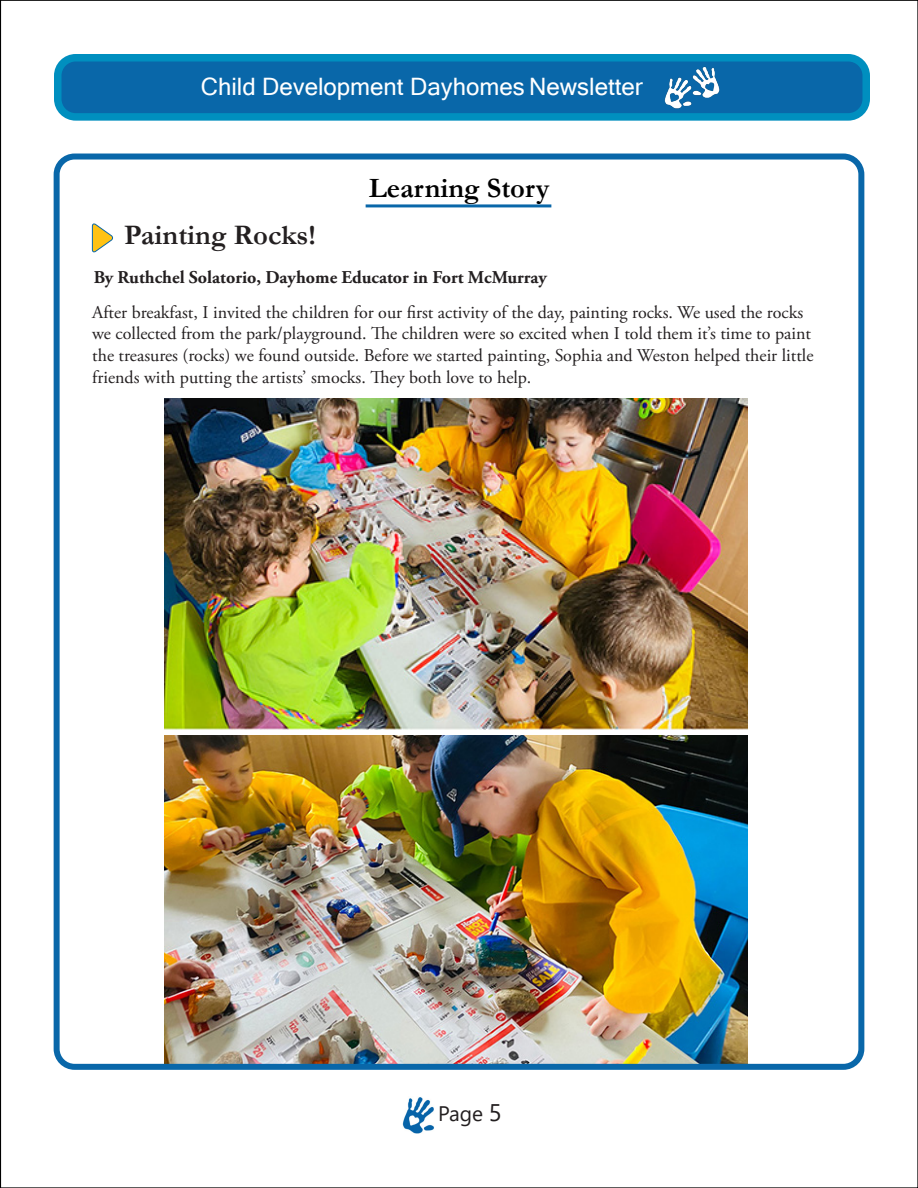
<style>
.page{position:relative;width:918px;height:1188px;background:#fff}
.page>*{position:absolute;margin:0;border:0;box-sizing:border-box;transform-origin:0 0}
.t1{font:700 28.5px "Garamond";color:#231f20}
.t2{font:700 28.2px "Garamond";color:#000}
.t3{font:24px "Microsoft Sans Serif";color:#fff}
.t4{font:21px "Segoe UI";color:#231f20}
.t5{font:18px/21.6px "Adobe Garamond Pro";color:#231f20}
.t6{font:700 18px "Adobe Garamond Pro";color:#231f20}
.s1{font-size:24px}
</style>
<div class="page">
<img style="left:0;top:0;width:918px;height:1188px">
<p class="t3" style="left:201px;top:71px;width:443px">Child Development Dayhomes Newsletter</p>
<p class="t1" style="left:124px;top:216px;width:193px">Painting Rocks!</p>
<p class="t2" style="left:369px;top:169px;width:182px">Learning Story</p>
<p class="t6" style="left:94px;top:267px;width:455px">By Ruthchel Solatorio, Dayhome Educator in Fort McMurray</p>
<p class="t5" style="left:92px;top:302px;width:723px">After breakfast, I invited the children for our first activity of the day, painting rocks. We used the rocks we collected from the park/playground. The children were so excited when I told them it’s time to paint the treasures (rocks) we found outside. Before we started painting, Sophia and Weston helped their little friends with putting the artists’ smocks. They both love to help.</p>
<p class="t4" style="left:438px;top:1094px;width:65px">Page <span class="s1">5</span></p>
</div>
